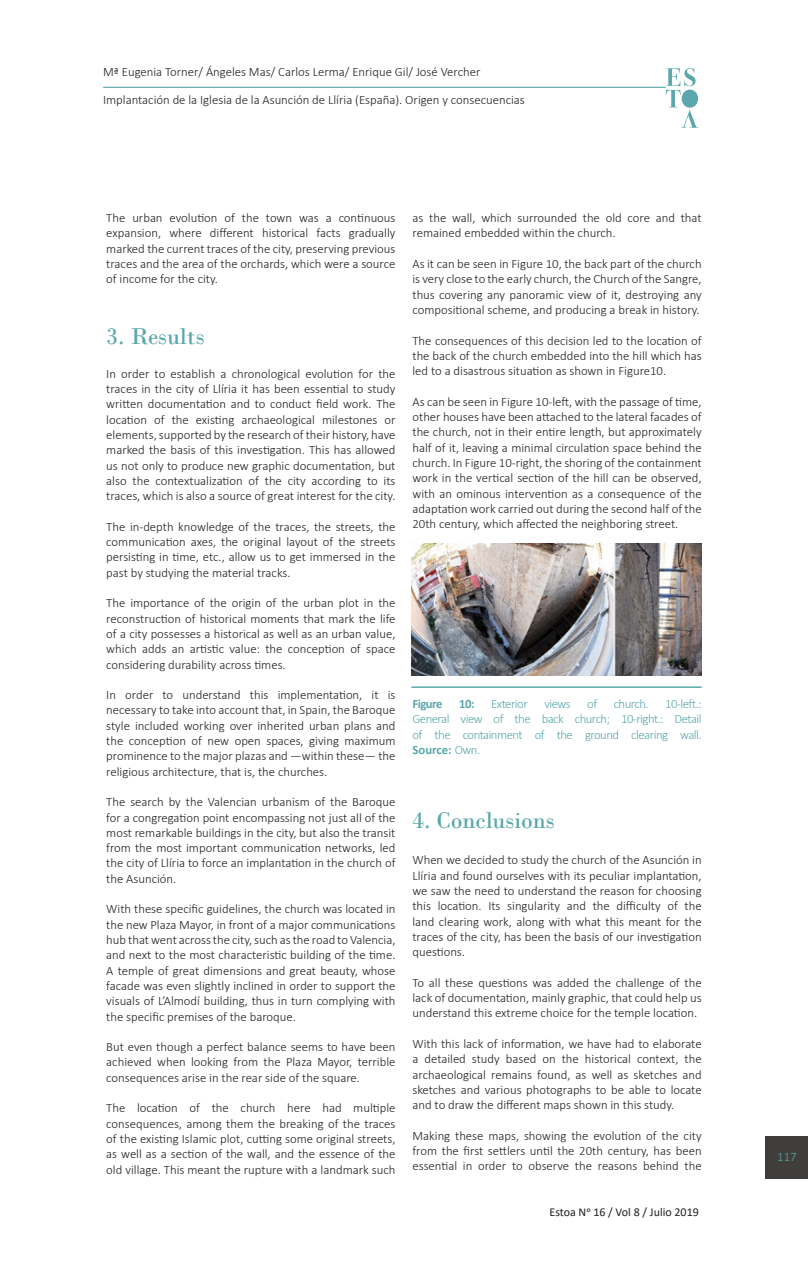
<style>
.page{position:relative;width:808px;height:1263px;background:#fff}
.page>*{position:absolute;margin:0;border:0;box-sizing:border-box;transform-origin:0 0}
.subtitulo{font:24px "Bodoni";color:#5aa8ab}
.parrafo{font:300 12.75px/15.3px "Calibri";color:#231f20;text-align:justify}
.parrafo-2{font:300 12.75px/15.3px "Calibri";letter-spacing:-.04em;color:#5aa8ab;text-align:justify}
.parrafo-3{font:700 12.75px "Calibri";letter-spacing:-.04em;color:#5aa8ab}
.t1{font:12px "Calibri";color:#231f20}
.s1{font-weight:700}
</style>
<div class="page">
<svg style="left:666px;top:68px;width:32px;height:60px"></svg>
<hr style="left:103px;top:87px;width:563px;height:1px;background:#5aa8ab">
<div style="left:765px;top:1137px;width:43px;height:42px;background:#3f3e3a"></div>
<hr style="left:411px;top:686px;width:291px;height:2px;background:#5aa8ab">
<img style="left:412px;top:543px;width:290px;height:132px">
<p class="parrafo" style="left:103px;top:64px;width:379px">Mª Eugenia Torner/ Ángeles Mas/ Carlos Lerma/ Enrique Gil/ José Vercher</p>
<p class="parrafo" style="left:103px;top:92px;width:423px">Implantación de la Iglesia de la Asunción de Llíria (España). Origen y consecuencias</p>
<p class="parrafo" style="left:106px;top:210px;width:291px">The urban evolution of the town was a continuous expansion, where different historical facts gradually marked the current traces of the city, preserving previous traces and the area of the orchards, which were a source of income for the city.</p>
<p class="subtitulo" style="left:106px;top:322px;width:100px">3. Results</p>
<p class="parrafo" style="left:106px;top:366px;width:291px">In order to establish a chronological evolution for the traces in the city of Llíria it has been essential to study written documentation and to conduct field work. The location of the existing archaeological milestones or elements, supported by the research of their history, have marked the basis of this investigation. This has allowed us not only to produce new graphic documentation, but also the contextualization of the city according to its traces, which is also a source of great interest for the city.</p>
<p class="parrafo" style="left:106px;top:519px;width:291px">The in-depth knowledge of the traces, the streets, the communication axes, the original layout of the streets persisting in time, etc., allow us to get immersed in the past by studying the material tracks.</p>
<p class="parrafo" style="left:106px;top:595px;width:291px">The importance of the origin of the urban plot in the reconstruction of historical moments that mark the life of a city possesses a historical as well as an urban value, which adds an artistic value: the conception of space considering durability across times.</p>
<p class="parrafo" style="left:106px;top:687px;width:291px">In order to understand this implementation, it is necessary to take into account that, in Spain, the Baroque style included working over inherited urban plans and the conception of new open spaces, giving maximum prominence to the major plazas and —within these— the religious architecture, that is, the churches.</p>
<p class="parrafo" style="left:106px;top:794px;width:291px">The search by the Valencian urbanism of the Baroque for a congregation point encompassing not just all of the most remarkable buildings in the city, but also the transit from the most important communication networks, led the city of Llíria to force an implantation in the church of the Asunción.</p>
<p class="parrafo" style="left:106px;top:901px;width:291px">With these specific guidelines, the church was located in the new Plaza Mayor, in front of a major communications hub that went across the city, such as the road to Valencia, and next to the most characteristic building of the time.<br>A temple of great dimensions and great beauty, whose facade was even slightly inclined in order to support the visuals of L’Almodí building, thus in turn complying with the specific premises of the baroque.</p>
<p class="parrafo" style="left:106px;top:1039px;width:291px">But even though a perfect balance seems to have been achieved when looking from the Plaza Mayor, terrible consequences arise in the rear side of the square.</p>
<p class="parrafo" style="left:106px;top:1100px;width:291px">The location of the church here had multiple consequences, among them the breaking of the traces of the existing Islamic plot, cutting some original streets, as well as a section of the wall, and the essence of the old village. This meant the rupture with a landmark such</p>
<p class="parrafo" style="left:412px;top:210px;width:291px">as the wall, which surrounded the old core and that remained embedded within the church.</p>
<p class="parrafo" style="left:412px;top:256px;width:291px">As it can be seen in Figure 10, the back part of the church is very close to the early church, the Church of the Sangre, thus covering any panoramic view of it, destroying any compositional scheme, and producing a break in history.</p>
<p class="parrafo" style="left:412px;top:333px;width:291px">The consequences of this decision led to the location of the back of the church embedded into the hill which has led to a disastrous situation as shown in Figure10.</p>
<p class="parrafo" style="left:412px;top:394px;width:291px">As can be seen in Figure 10-left, with the passage of time, other houses have been attached to the lateral facades of the church, not in their entire length, but approximately half of it, leaving a minimal circulation space behind the church. In Figure 10-right, the shoring of the containment work in the vertical section of the hill can be observed, with an ominous intervention as a consequence of the adaptation work carried out during the second half of the 20th century, which affected the neighboring street.</p>
<p class="parrafo-2" style="left:412px;top:696px;width:291px;text-indent:253px">10-left.:<br>General view of the back church; 10-right.: Detail of the containment of the ground clearing wall.<br><span class="s1">Source:</span> Own.</p>
<p class="parrafo-3" style="left:412px;top:695px;width:32px">Figure</p>
<p class="parrafo-3" style="left:459px;top:695px;width:17px">10:</p>
<p class="parrafo-2" style="left:491px;top:696px;width:38px">Exterior</p>
<p class="parrafo-2" style="left:544px;top:696px;width:28px">views</p>
<p class="parrafo-2" style="left:587px;top:696px;width:12px">of</p>
<p class="parrafo-2" style="left:614px;top:696px;width:36px">church.</p>
<p class="subtitulo" style="left:412px;top:806px;width:144px">4. Conclusions</p>
<p class="parrafo" style="left:412px;top:852px;width:291px">When we decided to study the church of the Asunción in Llíria and found ourselves with its peculiar implantation, we saw the need to understand the reason for choosing this location. Its singularity and the difficulty of the land clearing work, along with what this meant for the traces of the city, has been the basis of our investigation questions.</p>
<p class="parrafo" style="left:412px;top:975px;width:291px">To all these questions was added the challenge of the lack of documentation, mainly graphic, that could help us understand this extreme choice for the temple location.</p>
<p class="parrafo" style="left:412px;top:1036px;width:291px">With this lack of information, we have had to elaborate a detailed study based on the historical context, the archaeological remains found, as well as sketches and sketches and various photographs to be able to locate and to draw the different maps shown in this study.</p>
<p class="parrafo" style="left:412px;top:1128px;width:291px">Making these maps, showing the evolution of the city from the first settlers until the 20th century, has been essential in order to observe the reasons behind the</p>
<p class="t1" style="left:549px;top:1203px;width:151px">Estoa No 16 / Vol 8 / Julio 2019</p>
<p class="parrafo-2" style="left:777px;top:1149px;width:21px">117</p>
</div>
